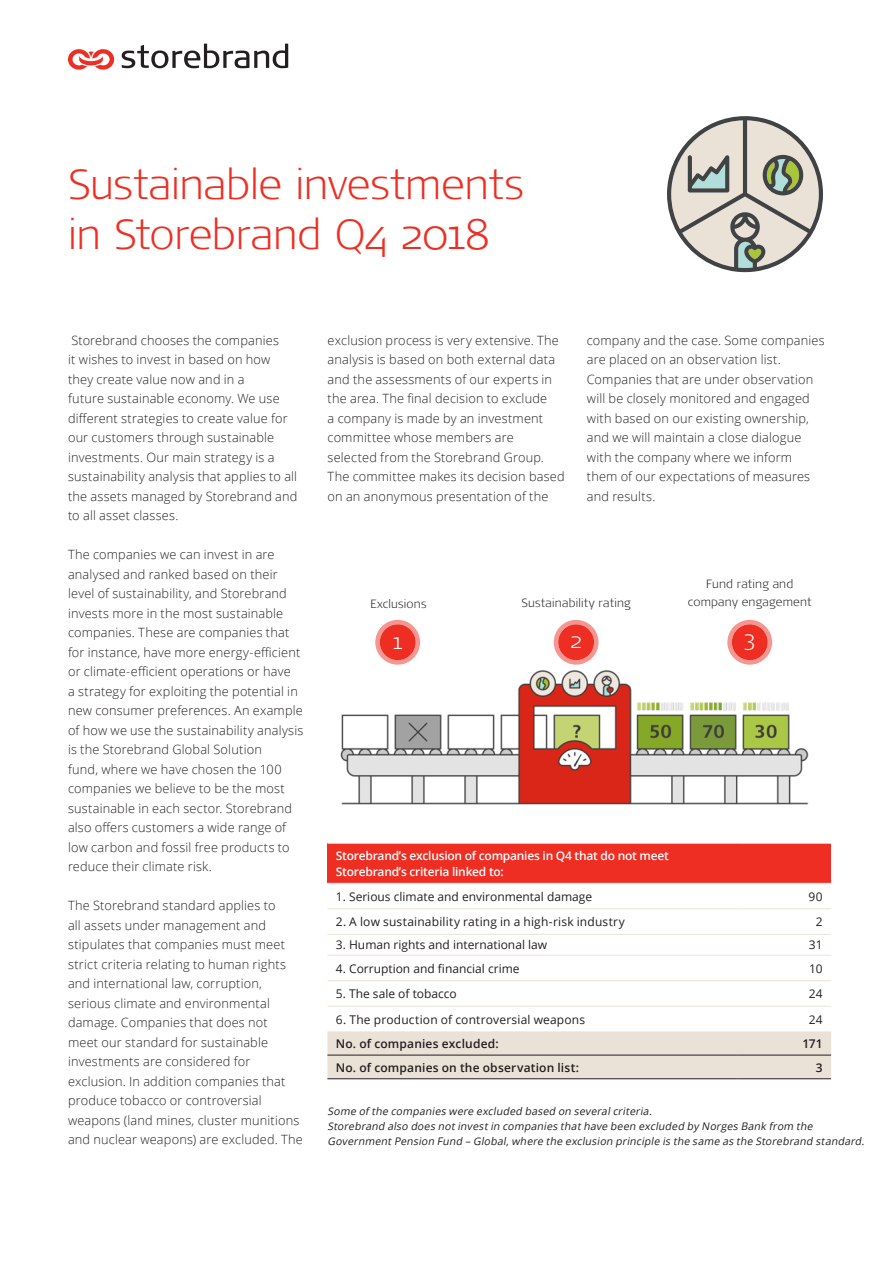
<style>
.page{position:relative;width:893px;height:1263px;background:#fff}
.page>*{position:absolute;margin:0;border:0;box-sizing:border-box;transform-origin:0 0}
.Hovedtittel_28_33_sv{font:300 expanded 42px/49.5px "Signa OT";letter-spacing:-.01em;color:#ee2e22}
.t1{font:300 expanded 21.75px "Signa OT";color:#fff}
.Brødtekst_8_5_13{font:300 12.75px/19.5px "Open Sans";letter-spacing:.015em;color:#231f20}
.t2{font:12px "Open Sans";color:#231f20}
.t3{font:600 12px/16.5px "Open Sans";letter-spacing:-.02em;color:#fff}
.Graf_bildetekst_8_10{font:600 12px "Open Sans";letter-spacing:.015em;color:#231f20}
.t4{font:300 expanded 11.85px "Signa OT";letter-spacing:.015em;color:#231f20}
.Fotnote{font:italic 10.5px "Open Sans";color:#231f20}
</style>
<div class="page">
<svg style="left:667px;top:116px;width:156px;height:156px"></svg>
<img style="left:340px;top:670px;width:469px;height:135px">
<div style="left:380px;top:624px;width:36px;height:36px;background:#ee2e22;border-radius:50%"></div>
<div style="left:375px;top:620px;width:45px;height:45px;border:4px solid #ee2e22;border-radius:50%"></div>
<div style="left:558px;top:624px;width:36px;height:36px;background:#ee2e22;border-radius:50%"></div>
<div style="left:554px;top:620px;width:44px;height:45px;border:4px solid #ee2e22;border-radius:50%"></div>
<div style="left:732px;top:624px;width:36px;height:36px;background:#ee2e22;border-radius:50%"></div>
<div style="left:727px;top:620px;width:45px;height:45px;border:4px solid #ee2e22;border-radius:50%"></div>
<div style="left:327px;top:843px;width:504px;height:40px;background:#ee2e22"></div>
<div style="left:327px;top:1031px;width:504px;height:47px;background:#ebe2d7"></div>
<hr style="left:327px;top:843px;width:411px;height:1px;background:#ebe2d7">
<hr style="left:738px;top:843px;width:93px;height:1px;background:#ebe2d7">
<hr style="left:327px;top:883px;width:411px;height:1px;background:#ebe2d7">
<hr style="left:738px;top:883px;width:93px;height:1px;background:#ebe2d7">
<hr style="left:327px;top:908px;width:411px;height:1px;background:#ebe2d7">
<hr style="left:738px;top:908px;width:93px;height:1px;background:#ebe2d7">
<hr style="left:327px;top:934px;width:411px;height:1px;background:#ebe2d7">
<hr style="left:327px;top:955px;width:411px;height:1px;background:#ebe2d7">
<hr style="left:327px;top:980px;width:411px;height:1px;background:#ebe2d7">
<hr style="left:738px;top:934px;width:93px;height:1px;background:#ebe2d7">
<hr style="left:738px;top:955px;width:93px;height:1px;background:#ebe2d7">
<hr style="left:738px;top:980px;width:93px;height:1px;background:#ebe2d7">
<hr style="left:327px;top:1006px;width:411px;height:1px;background:#ebe2d7">
<hr style="left:738px;top:1006px;width:93px;height:1px;background:#ebe2d7">
<hr style="left:327px;top:1055px;width:411px;height:1px;background:#231f20">
<hr style="left:738px;top:1055px;width:93px;height:1px;background:#231f20">
<hr style="left:327px;top:1078px;width:411px;height:1px;background:#231f20">
<hr style="left:738px;top:1078px;width:93px;height:1px;background:#231f20">
<svg style="left:68px;top:49px;width:47px;height:21px"></svg>
<svg style="left:122px;top:44px;width:166px;height:24px"></svg>
<p class="Hovedtittel_28_33_sv" style="left:68px;top:160px;width:458px">Sustainable investments in Storebrand Q4 2018</p>
<p class="Brødtekst_8_5_13" style="left:68px;top:330px;width:231px">Storebrand chooses the companies<br>it wishes to invest in based on how they create value now and in a<br>future sustainable economy. We use different strategies to create value for our customers through sustainable investments. Our main strategy is a sustainability analysis that applies to all the assets managed by Storebrand and to all asset classes.</p>
<p class="Brødtekst_8_5_13" style="left:68px;top:544px;width:237px">The companies we can invest in are analysed and ranked based on their level of sustainability, and Storebrand invests more in the most sustainable companies. These are companies that for instance, have more energy-efficient or climate-efficient operations or have<br>a strategy for exploiting the potential in new consumer preferences. An example of how we use the sustainability analysis is the Storebrand Global Solution<br>fund, where we have chosen the 100 companies we believe to be the most sustainable in each sector. Storebrand also offers customers a wide range of low carbon and fossil free products to reduce their climate risk.</p>
<p class="Brødtekst_8_5_13" style="left:68px;top:895px;width:236px">The Storebrand standard applies to<br>all assets under management and stipulates that companies must meet strict criteria relating to human rights and international law, corruption, serious climate and environmental damage. Companies that does not<br>meet our standard for sustainable investments are considered for exclusion. In addition companies that produce tobacco or controversial weapons (land mines, cluster munitions and nuclear weapons) are excluded. The</p>
<p class="Brødtekst_8_5_13" style="left:328px;top:330px;width:239px">exclusion process is very extensive. The analysis is based on both external data and the assessments of our experts in the area. The final decision to exclude<br>a company is made by an investment committee whose members are selected from the Storebrand Group.<br>The committee makes its decision based on an anonymous presentation of the</p>
<p class="Brødtekst_8_5_13" style="left:587px;top:330px;width:239px">company and the case. Some companies are placed on an observation list.<br>Companies that are under observation will be closely monitored and engaged with based on our existing ownership, and we will maintain a close dialogue with the company where we inform them of our expectations of measures and results.</p>
<p class="t4" style="left:371px;top:596px;width:57px">Exclusions</p>
<p class="t4" style="left:522px;top:596px;width:111px">Sustainability rating</p>
<p class="t4" style="left:706px;top:577px;width:89px">Fund rating and</p>
<p class="t4" style="left:688px;top:595px;width:125px">company engagement</p>
<p class="t1" style="left:393px;top:628px;width:11px">1</p>
<p class="t1" style="left:570px;top:627px;width:13px">2</p>
<p class="t1" style="left:744px;top:625px;width:13px">3</p>
<p class="t3" style="left:336px;top:847px;width:334px">Storebrand’s exclusion of companies in Q4 that do not meet<br>Storebrand’s criteria linked to:</p>
<p class="t2" style="left:336px;top:888px;width:258px">1. Serious climate and environmental damage</p>
<p class="t2" style="left:808px;top:888px;width:16px">90</p>
<p class="t2" style="left:336px;top:913px;width:291px">2. A low sustainability rating in a high-risk industry</p>
<p class="t2" style="left:816px;top:913px;width:8px">2</p>
<p class="t2" style="left:336px;top:937px;width:213px">3. Human rights and international law</p>
<p class="t2" style="left:809px;top:937px;width:15px">31</p>
<p class="t2" style="left:336px;top:960px;width:185px">4. Corruption and financial crime</p>
<p class="t2" style="left:809px;top:960px;width:15px">10</p>
<p class="t2" style="left:336px;top:985px;width:122px">5. The sale of tobacco</p>
<p class="t2" style="left:809px;top:985px;width:15px">24</p>
<p class="t2" style="left:336px;top:1011px;width:251px">6. The production of controversial weapons</p>
<p class="t2" style="left:809px;top:1011px;width:15px">24</p>
<p class="Graf_bildetekst_8_10" style="left:336px;top:1035px;width:164px">No. of companies excluded:</p>
<p class="Graf_bildetekst_8_10" style="left:802px;top:1035px;width:22px">171</p>
<p class="Graf_bildetekst_8_10" style="left:336px;top:1059px;width:245px">No. of companies on the observation list:</p>
<p class="Graf_bildetekst_8_10" style="left:816px;top:1059px;width:8px">3</p>
<p class="Fotnote" style="left:327px;top:1104px;width:328px">Some of the companies were excluded based on severalcriteria.</p>
<p class="Fotnote" style="left:327px;top:1119px;width:489px">Storebrand also does notinvestin companies thathave been excluded by Norges Bank from the</p>
<p class="Fotnote" style="left:327px;top:1134px;width:541px">GovernmentPension Fund – Global,where the exclusion principle is the same as the Storebrand standard.</p>
</div>
